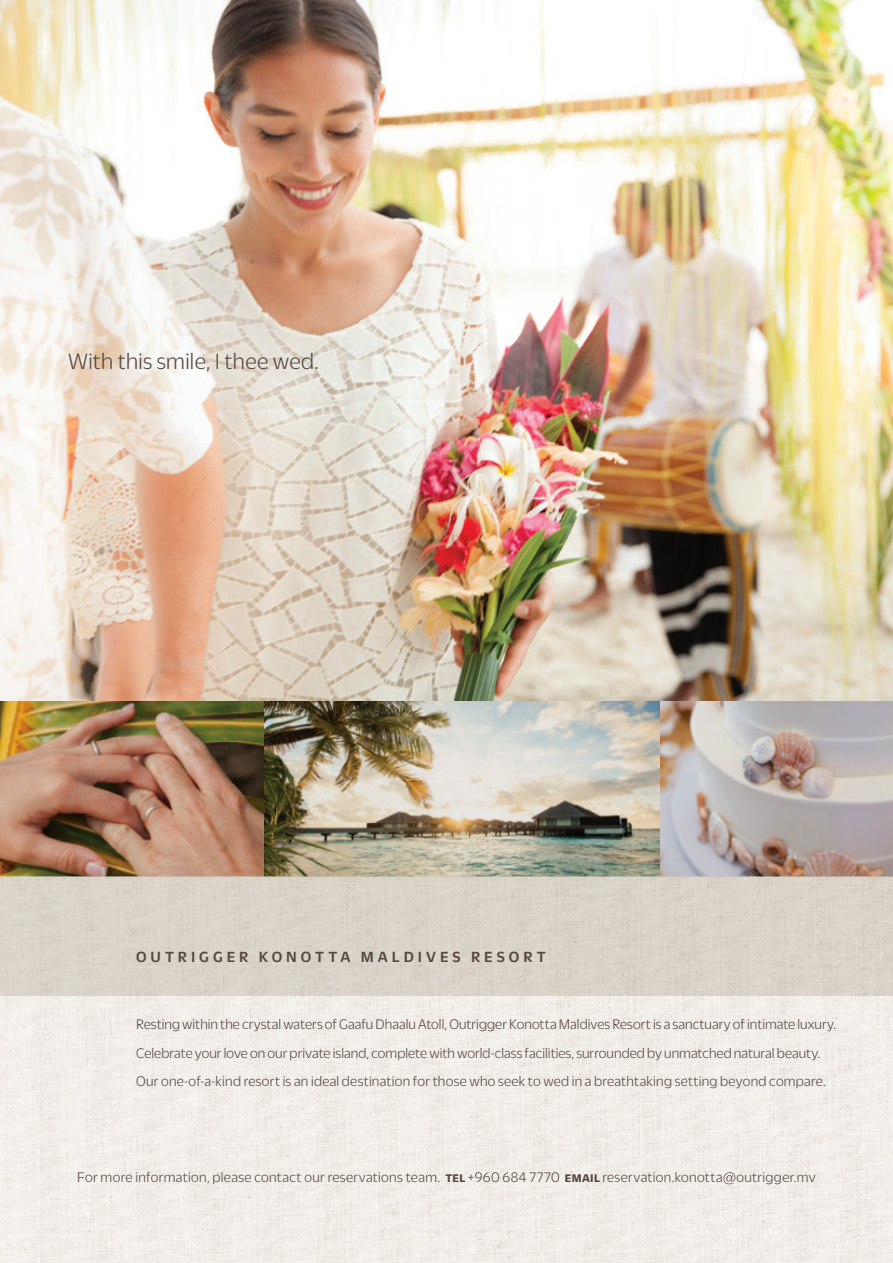
<style>
.page{position:relative;width:893px;height:1263px;background:#fff}
.page>*{position:absolute;margin:0;border:0;box-sizing:border-box;transform-origin:0 0}
.t1{font:300 24px "Duplicate Sans";letter-spacing:.015em;color:#554741}
.t2{font:500 15.9px "Duplicate Sans";letter-spacing:.25em;color:#554741}
.t3{font:300 15px/28.5px "Duplicate Sans";letter-spacing:.005em;color:#554741}
.t4{font:300 15px "Duplicate Sans";letter-spacing:.025em;color:#554741}
.s1{font-weight:700;font-size:12px}
</style>
<div class="page">
<img style="left:0;top:0;width:893px;height:1263px">
<img style="left:0;top:702px;width:893px;height:174px">
<div style="left:0;top:876px;width:893px;height:119px;background:#dad4c8"></div>
<p class="t1" style="left:68px;top:347px;width:252px">With this smile, I thee wed.</p>
<p class="t2" style="left:136px;top:946px;width:411px">OUTRIGGER KONOTTA MALDIVES RESORT</p>
<p class="t3" style="left:136px;top:1009px;width:701px">Resting within the crystal waters of Gaafu Dhaalu Atoll, Outrigger Konotta Maldives Resort is a sanctuary of intimate luxury.<br>Celebrate your love on our private island, complete with world-class facilities, surrounded by unmatched natural beauty.<br>Our one-of-a-kind resort is an ideal destination for those who seek to wed in a breathtaking setting beyond compare.</p>
<p class="t4" style="left:77px;top:1168px;width:740px">For more information, please contact our reservations team. <span class="s1">TEL</span> +960 684 7770 <span class="s1">EMAIL</span> reservation.konotta@outrigger.mv</p>
</div>
